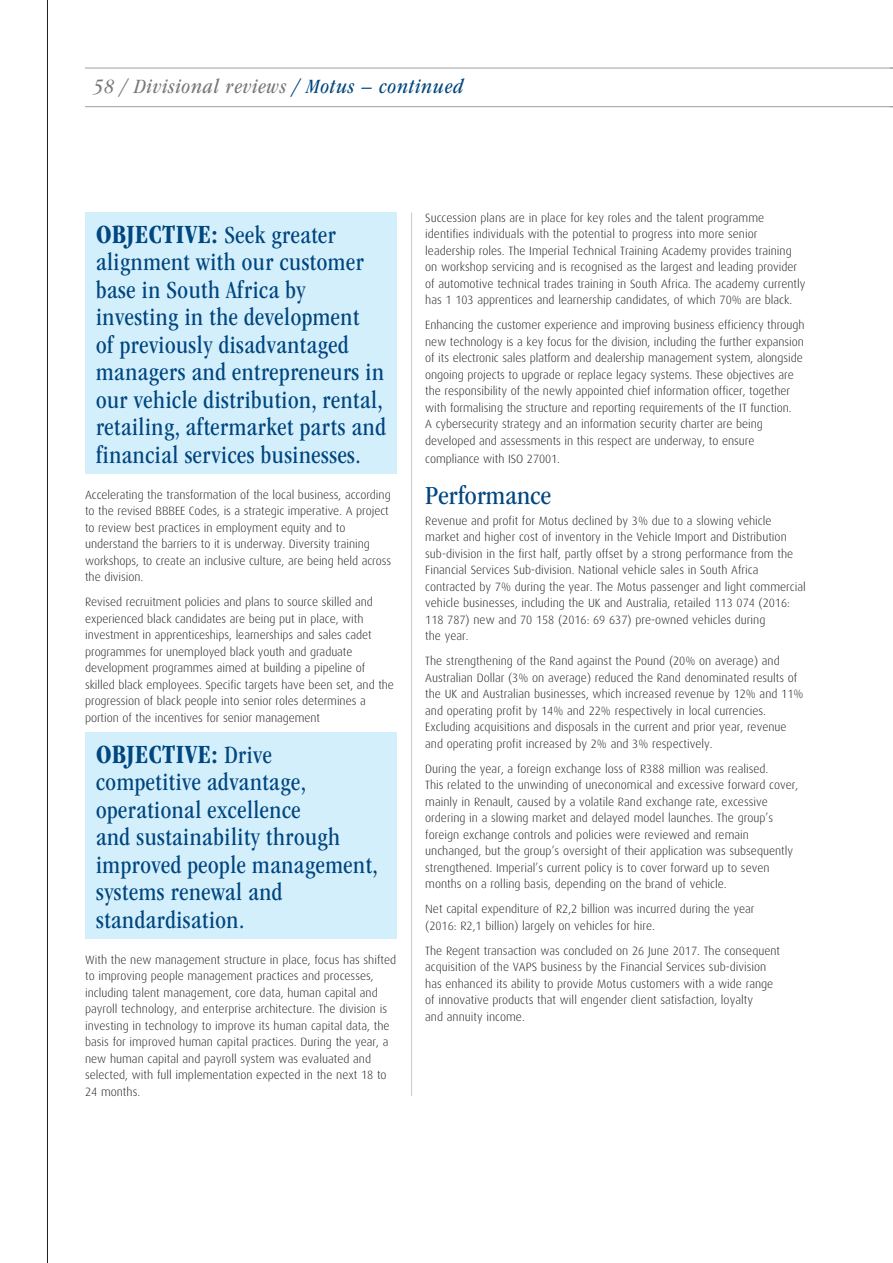
<style>
.page{position:relative;width:893px;height:1263px;background:#fff}
.page>*{position:absolute;margin:0;border:0;box-sizing:border-box;transform-origin:0 0}
.t1{font:700 condensed 27.15px "ITC Garamond Std";letter-spacing:.02em;color:#00467f}
.t2{font:condensed 27px "ITC Garamond Std";letter-spacing:.005em;color:#00467f}
.t3{font:condensed 25.5px/27.5px "ITC Garamond Std";letter-spacing:.02em;color:#00467f}
.t4{font:italic condensed 21px "ITC Garamond Std";letter-spacing:.045em;color:#77787b}
.t5{font:300 12px/16.5px "Dax";color:#231f20}
.s1{color:#00467f}
.s2{font-weight:700;font-size:27.15px}
.s3{font-weight:400;font-size:25.5px}
</style>
<div class="page">
<hr style="left:47px;top:0;width:1px;height:1263px;background:#231f20">
<hr style="left:85px;top:68px;width:808px;height:1px;background:#9d9fa1">
<hr style="left:85px;top:106px;width:808px;height:1px;background:#9d9fa1">
<div style="left:85px;top:213px;width:312px;height:261px;background:#d4effc"></div>
<div style="left:85px;top:733px;width:312px;height:206px;background:#d4effc"></div>
<hr style="left:411px;top:213px;width:1px;height:883px;background:#c6c8ca">
<h3 class="t4" style="left:94px;top:79px;width:371px">58 / Divisional reviews <span class="s1">/ Motus – continued</span></h3>
<p class="t3" style="left:96px;top:223px;width:291px"><span class="s2">OBJECTIVE:</span> Seek greater alignment with our customer base in South Africa by investing in the development<br>of previously disadvantaged managers and entrepreneurs in our vehicle distribution, rental, retailing, aftermarket parts and financial services businesses.</p>
<p class="t5" style="left:85px;top:487px;width:308px">Accelerating the transformation of the local business, according to the revised BBBEE Codes, is a strategic imperative. A project to review best practices in employment equity and to understand the barriers to it is underway. Diversity training workshops, to create an inclusive culture, are being held across the division.</p>
<p class="t5" style="left:85px;top:594px;width:310px">Revised recruitment policies and plans to source skilled and experienced black candidates are being put in place, with investment in apprenticeships, learnerships and sales cadet programmes for unemployed black youth and graduate development programmes aimed at building a pipeline of skilled black employees. Specific targets have been set, and the progression of black people into senior roles determines a portion of the incentives for senior management</p>
<h1 class="t1" style="left:96px;top:743px;width:177px">OBJECTIVE: <span class="s3">Drive</span></h1>
<h3 class="t3" style="left:96px;top:771px;width:283px">competitive advantage, operational excellence<br>and sustainability through improved people management, systems renewal and standardisation.</h3>
<p class="t5" style="left:85px;top:952px;width:313px">With the new management structure in place, focus has shifted to improving people management practices and processes, including talent management, core data, human capital and payroll technology, and enterprise architecture. The division is investing in technology to improve its human capital data, the basis for improved human capital practices. During the year, a new human capital and payroll system was evaluated and selected, with full implementation expected in the next 18 to 24 months.</p>
<p class="t5" style="left:425px;top:210px;width:382px">Succession plans are in place for key roles and the talent programme identifies individuals with the potential to progress into more senior leadership roles. The Imperial Technical Training Academy provides training on workshop servicing and is recognised as the largest and leading provider of automotive technical trades training in South Africa. The academy currently has 1 103 apprentices and learnership candidates, of which 70% are black.</p>
<p class="t5" style="left:425px;top:318px;width:381px">Enhancing the customer experience and improving business efficiency through new technology is a key focus for the division, including the further expansion of its electronic sales platform and dealership management system, alongside ongoing projects to upgrade or replace legacy systems. These objectives are the responsibility of the newly appointed chief information officer, together with formalising the structure and reporting requirements of the IT function.<br>A cybersecurity strategy and an information security charter are being developed and assessments in this respect are underway, to ensure</p>
<p class="t5" style="left:425px;top:451px;width:136px">compliance with ISO 27001.</p>
<h2 class="t2" style="left:425px;top:485px;width:127px">Performance</h2>
<p class="t5" style="left:425px;top:513px;width:382px">Revenue and profit for Motus declined by 3% due to a slowing vehicle market and higher cost of inventory in the Vehicle Import and Distribution sub-division in the first half, partly offset by a strong performance from the Financial Services Sub-division. National vehicle sales in South Africa contracted by 7% during the year. The Motus passenger and light commercial vehicle businesses, including the UK and Australia, retailed 113 074 (2016:<br>118 787) new and 70 158 (2016: 69 637) pre-owned vehicles during<br>the year.</p>
<p class="t5" style="left:425px;top:653px;width:380px">The strengthening of the Rand against the Pound (20% on average) and Australian Dollar (3% on average) reduced the Rand denominated results of the UK and Australian businesses, which increased revenue by 12% and 11% and operating profit by 14% and 22% respectively in local currencies.<br>Excluding acquisitions and disposals in the current and prior year, revenue and operating profit increased by 2% and 3% respectively.</p>
<p class="t5" style="left:425px;top:761px;width:375px">During the year, a foreign exchange loss of R388 million was realised.<br>This related to the unwinding of uneconomical and excessive forward cover, mainly in Renault, caused by a volatile Rand exchange rate, excessive ordering in a slowing market and delayed model launches. The group’s foreign exchange controls and policies were reviewed and remain unchanged, but the group’s oversight of their application was subsequently strengthened. Imperial’s current policy is to cover forward up to seven months on a rolling basis, depending on the brand of vehicle.</p>
<p class="t5" style="left:425px;top:901px;width:331px">Net capital expenditure of R2,2 billion was incurred during the year (2016: R2,1 billion) largely on vehicles for hire.</p>
<p class="t5" style="left:425px;top:943px;width:356px">The Regent transaction was concluded on 26 June 2017. The consequent acquisition of the VAPS business by the Financial Services sub-division has enhanced its ability to provide Motus customers with a wide range of innovative products that will engender client satisfaction, loyalty<br>and annuity income.</p>
</div>
